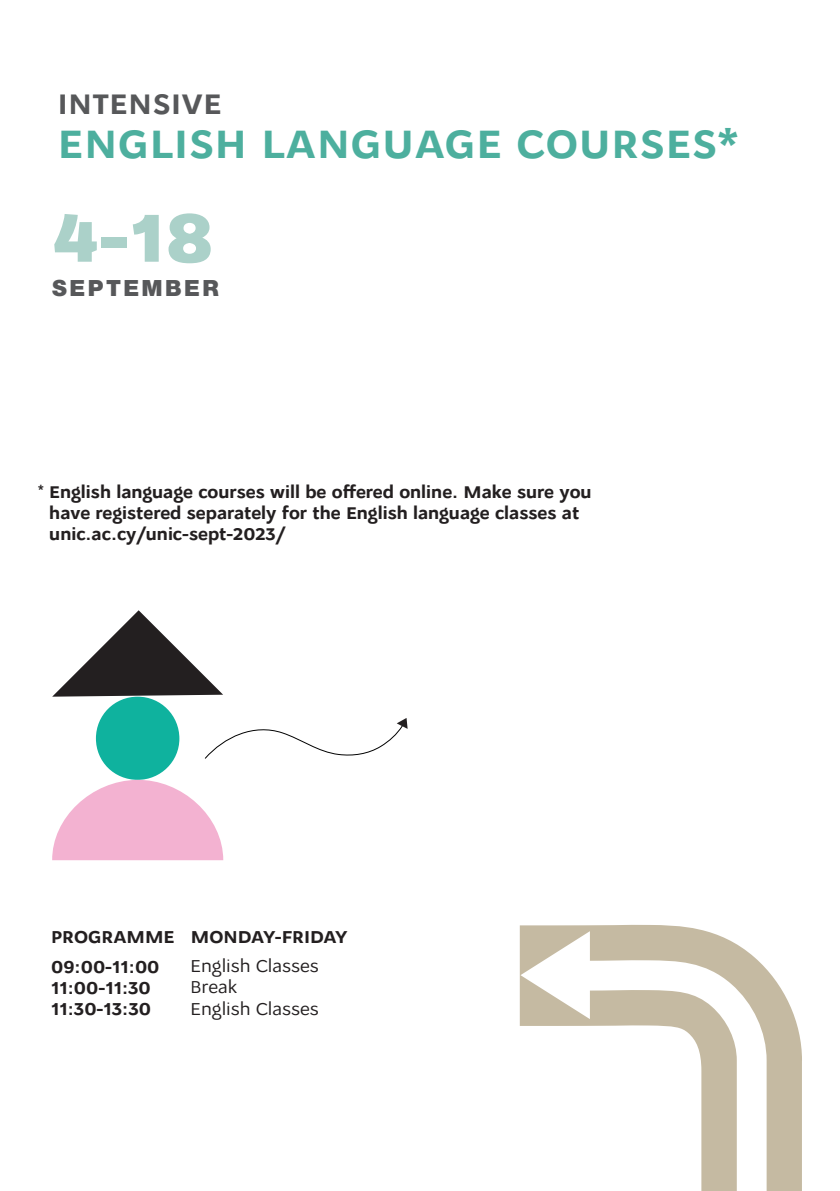
<style>
.page{position:relative;width:840px;height:1191px;background:#fff}
.page>*{position:absolute;margin:0;border:0;box-sizing:border-box;transform-origin:0 0}
.t1{font:800 72px "Osnova Pro";color:#abd1c9}
.t2{font:700 42px "Osnova Pro";letter-spacing:.025em;color:#4daf9e}
.t3{font:700 30px "Osnova Pro";letter-spacing:.025em;color:#57585a}
.Paragraph_header_1{font:900 24px "Helvetica Neue Greek";letter-spacing:.1em;color:#57585a}
.Headings{font:700 18.4px "Osnova Pro";color:#231f20}
.Headings-2{font:18.4px "Osnova Pro";color:#231f20}
.Intro_text{font:700 18px/21px "Osnova Pro";color:#231f20}
.Intro_text-2{font:500 16px "PF Din Text Cond Pro";color:#231f20}
</style>
<div class="page">
<svg style="left:519px;top:924px;width:282px;height:267px;fill:#c5baa2"></svg>
<svg style="left:520px;top:931px;width:246px;height:260px"></svg>
<div style="left:96px;top:696px;width:83px;height:84px;background:#0fb29e;border-radius:50%"></div>
<svg style="left:53px;top:610px;width:170px;height:86px"></svg>
<svg style="left:204px;top:718px;width:203px;height:41px"></svg>
<svg style="left:52px;top:779px;width:171px;height:81px"></svg>
<h1 class="t3" style="left:58px;top:85px;width:165px">INTENSIVE</h1>
<h1 class="t2" style="left:58px;top:118px;width:681px">ENGLISH LANGUAGE COURSES*</h1>
<h6 class="t1" style="left:52px;top:192px;width:162px">4-18</h6>
<p class="Paragraph_header_1" style="left:52px;top:275px;width:168px">SEPTEMBER</p>
<p class="Intro_text" style="left:49px;top:482px;width:543px">English language courses will be offered online. Make sure you have registered separately for the English language classes at unic.ac.cy/unic-sept-2023/</p>
<p class="Intro_text-2" style="left:38px;top:481px;width:8px">*</p>
<p class="Headings" style="left:51px;top:926px;width:297px">PROGRAMME MONDAY-FRIDAY</p>
<p class="Headings" style="left:51px;top:955px;width:110px">09:00-11:00</p>
<p class="Headings" style="left:51px;top:976px;width:101px">11:00-11:30</p>
<p class="Headings" style="left:51px;top:997px;width:101px">11:30-13:30</p>
<p class="Headings-2" style="left:190px;top:955px;width:130px">English Classes</p>
<p class="Headings-2" style="left:190px;top:976px;width:48px">Break</p>
<p class="Headings-2" style="left:190px;top:997px;width:130px">English Classes</p>
</div>
